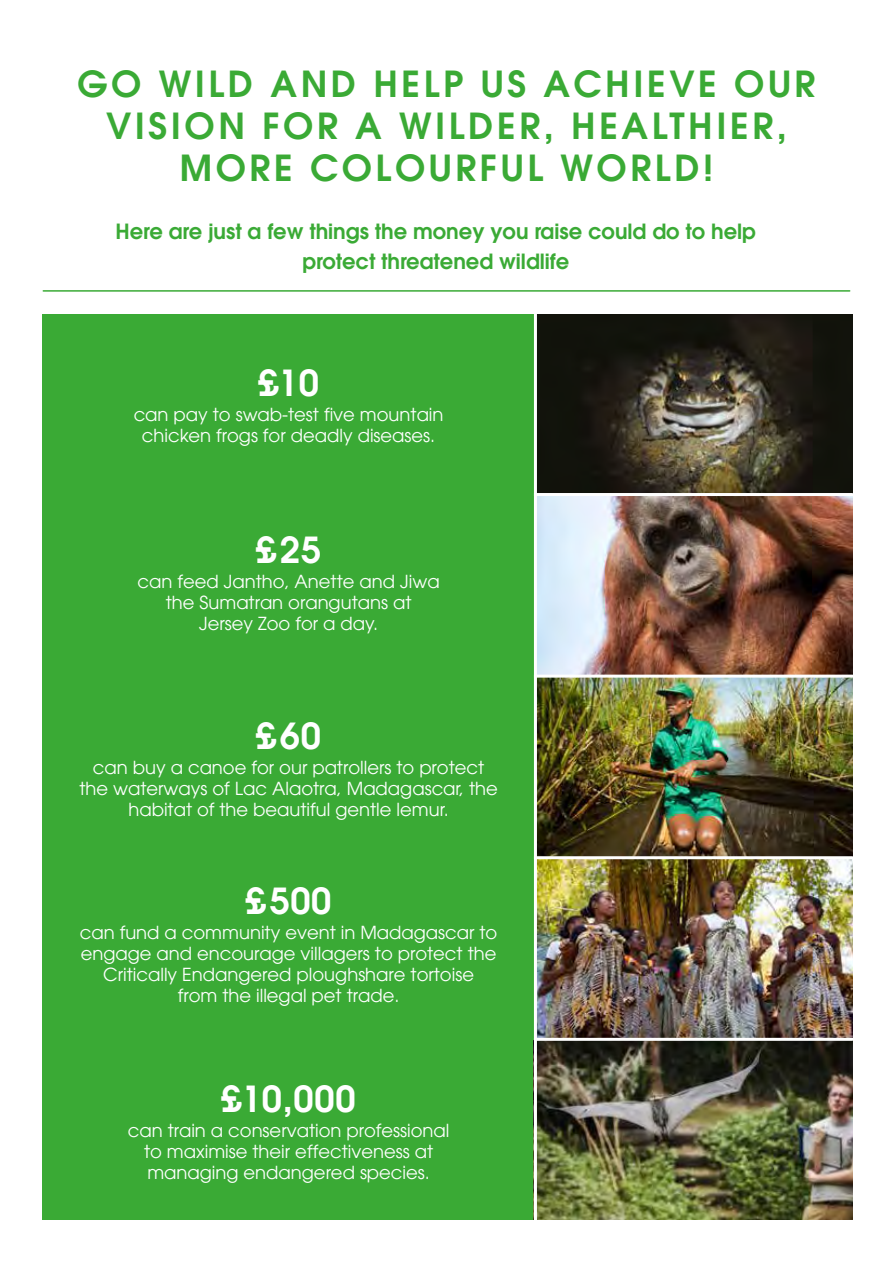
<style>
.page{position:relative;width:893px;height:1263px;background:#fff}
.page>*{position:absolute;margin:0;border:0;box-sizing:border-box;transform-origin:0 0}
.t1{font:36px/42px "Avant Garde Gothic ITCW01 Dm";letter-spacing:.1em;color:#3aaa35;text-align:center}
.t2{font:36px "Avant Garde Gothic ITCW01 Dm";letter-spacing:.02em;color:#fff}
.t3{font:21px/30px "Avant Garde Gothic ITCW01 Dm";color:#3aaa35;text-align:center}
.t4{font:18px/21px "Avant Garde Gothic ITCW01 Bk";color:#fff;text-align:center}
</style>
<div class="page">
<div style="left:43px;top:314px;width:807px;height:905px;background:#3aaa35"></div>
<img style="left:537px;top:1041px;width:316px;height:178px">
<img style="left:537px;top:859px;width:316px;height:179px">
<img style="left:537px;top:678px;width:316px;height:178px">
<img style="left:537px;top:496px;width:316px;height:179px">
<img style="left:537px;top:314px;width:316px;height:179px">
<hr style="left:534px;top:493px;width:319px;height:3px;background:#fff">
<hr style="left:534px;top:675px;width:319px;height:3px;background:#fff">
<hr style="left:534px;top:856px;width:319px;height:3px;background:#fff">
<hr style="left:534px;top:1038px;width:319px;height:3px;background:#fff">
<hr style="left:534px;top:313px;width:3px;height:907px;background:#fff">
<hr style="left:43px;top:290px;width:807px;height:2px;background:#3aaa35">
<h1 class="t1" style="left:77px;top:62px;width:740px">GO WILD AND HELP US ACHIEVE OUR<br>VISION FOR A WILDER, HEALTHIER,<br>MORE COLOURFUL WORLD!</h1>
<p class="t3" style="left:116px;top:216px;width:642px">Here are just a few things the money you raise could do to help protect threatened wildlife</p>
<h1 class="t2" style="left:258px;top:359px;width:62px">£10</h1>
<p class="t4" style="left:134px;top:404px;width:311px">can pay to swab-test five mountain chicken frogs for deadly diseases.</p>
<h1 class="t2" style="left:256px;top:526px;width:66px">£25</h1>
<p class="t4" style="left:138px;top:571px;width:304px">can feed Jantho, Anette and Jiwa the Sumatran orangutans at<br>Jersey Zoo for a day.</p>
<h1 class="t2" style="left:256px;top:712px;width:66px">£60</h1>
<p class="t4" style="left:79px;top:757px;width:420px">can buy a canoe for our patrollers to protect the waterways of Lac Alaotra, Madagascar, the habitat of the beautiful gentle lemur.</p>
<h1 class="t2" style="left:246px;top:877px;width:87px">£500</h1>
<p class="t4" style="left:80px;top:922px;width:419px">can fund a community event in Madagascar to engage and encourage villagers to protect the Critically Endangered ploughshare tortoise<br>from the illegal pet trade.</p>
<h1 class="t2" style="left:222px;top:1075px;width:135px">£10,000</h1>
<p class="t4" style="left:128px;top:1120px;width:323px">can train a conservation professional to maximise their effectiveness at managing endangered species.</p>
</div>
